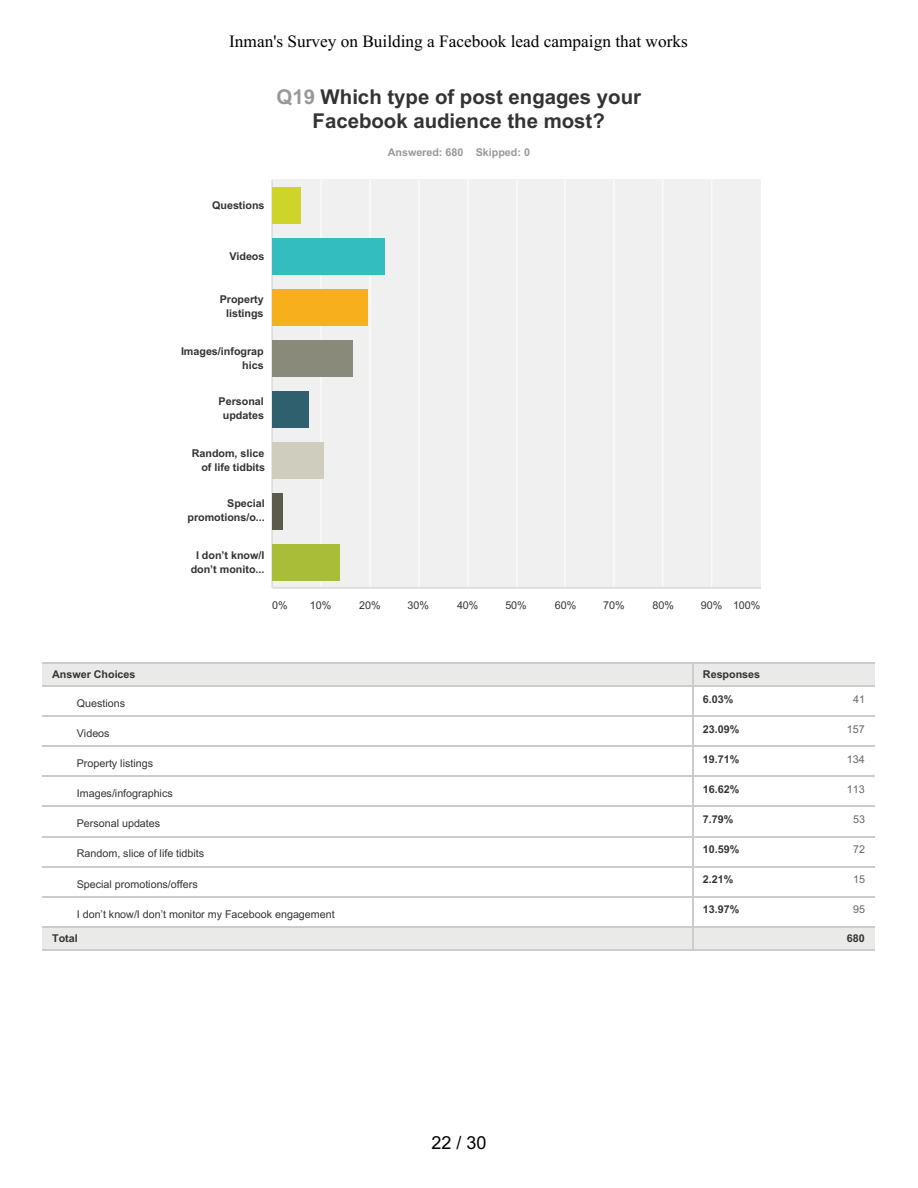
<style>
.page{position:relative;width:918px;height:1188px;background:#fff}
.page>*{position:absolute;margin:0;border:0;box-sizing:border-box;transform-origin:0 0}
.t1{font:700 20.4px/24.8px "Arial";letter-spacing:.005em;color:#333;text-align:center}
.t2{font:18px "Arial";color:#000}
.t3{font:17.25px "Times New Roman";letter-spacing:.005em;color:#000}
.t4{font:700 10.8px/14px "Arial";letter-spacing:.005em;color:#333;text-align:center}
.t5{font:10.8px "Arial";letter-spacing:.005em;color:#333}
.t6{font:700 10.8px "Arial";letter-spacing:.005em;color:#999}
.t7{font:10.8px "Arial";letter-spacing:.005em;color:#666}
.s1{color:#999}
</style>
<div class="page">
<div style="left:42px;top:662px;width:650px;height:24px;background:#eaeae8"></div>
<div style="left:692px;top:662px;width:183px;height:24px;background:#eaeae8"></div>
<div style="left:42px;top:926px;width:650px;height:24px;background:#eaeae8"></div>
<div style="left:692px;top:926px;width:183px;height:24px;background:#eaeae8"></div>
<hr style="left:42px;top:662px;width:651px;height:1px;background:#ccc">
<hr style="left:692px;top:662px;width:183px;height:1px;background:#ccc">
<hr style="left:42px;top:686px;width:651px;height:1px;background:#ccc">
<hr style="left:692px;top:686px;width:183px;height:1px;background:#ccc">
<hr style="left:42px;top:950px;width:651px;height:1px;background:#ccc">
<hr style="left:692px;top:950px;width:183px;height:1px;background:#ccc">
<svg style="left:692px;top:663px;width:1px;height:23px"></svg>
<hr style="left:692px;top:686px;width:1px;height:31px;background:#ccc">
<hr style="left:42px;top:716px;width:651px;height:1px;background:#ccc">
<hr style="left:692px;top:716px;width:183px;height:1px;background:#ccc">
<hr style="left:692px;top:716px;width:1px;height:31px;background:#ccc">
<hr style="left:42px;top:746px;width:651px;height:1px;background:#ccc">
<hr style="left:692px;top:746px;width:183px;height:1px;background:#ccc">
<hr style="left:692px;top:746px;width:1px;height:31px;background:#ccc">
<hr style="left:42px;top:776px;width:651px;height:1px;background:#ccc">
<hr style="left:692px;top:776px;width:183px;height:1px;background:#ccc">
<hr style="left:692px;top:776px;width:1px;height:31px;background:#ccc">
<hr style="left:42px;top:806px;width:651px;height:1px;background:#ccc">
<hr style="left:692px;top:806px;width:183px;height:1px;background:#ccc">
<hr style="left:692px;top:806px;width:1px;height:31px;background:#ccc">
<hr style="left:42px;top:836px;width:651px;height:1px;background:#ccc">
<hr style="left:692px;top:836px;width:183px;height:1px;background:#ccc">
<hr style="left:692px;top:836px;width:1px;height:31px;background:#ccc">
<hr style="left:42px;top:866px;width:651px;height:1px;background:#ccc">
<hr style="left:692px;top:866px;width:183px;height:1px;background:#ccc">
<hr style="left:692px;top:866px;width:1px;height:31px;background:#ccc">
<hr style="left:42px;top:896px;width:651px;height:1px;background:#ccc">
<hr style="left:692px;top:896px;width:183px;height:1px;background:#ccc">
<hr style="left:692px;top:896px;width:1px;height:31px;background:#ccc">
<hr style="left:42px;top:926px;width:651px;height:1px;background:#ccc">
<hr style="left:692px;top:926px;width:183px;height:1px;background:#ccc">
<svg style="left:692px;top:927px;width:1px;height:23px"></svg>
<div style="left:273px;top:180px;width:488px;height:408px;background:#f0f0f0"></div>
<hr style="left:321px;top:180px;width:1px;height:408px;background:#fff">
<hr style="left:370px;top:180px;width:1px;height:408px;background:#fff">
<hr style="left:418px;top:180px;width:1px;height:408px;background:#fff">
<hr style="left:467px;top:180px;width:1px;height:408px;background:#fff">
<hr style="left:516px;top:180px;width:1px;height:408px;background:#fff">
<hr style="left:564px;top:180px;width:1px;height:408px;background:#fff">
<hr style="left:613px;top:180px;width:1px;height:408px;background:#fff">
<hr style="left:662px;top:180px;width:1px;height:408px;background:#fff">
<hr style="left:711px;top:180px;width:1px;height:408px;background:#fff">
<hr style="left:272px;top:180px;width:1px;height:408px;background:#ccc">
<hr style="left:273px;top:587px;width:488px;height:2px;background:#dedede">
<div style="left:273px;top:187px;width:28px;height:37px;background:#ced428"></div>
<div style="left:273px;top:238px;width:112px;height:37px;background:#33bdbf"></div>
<div style="left:273px;top:289px;width:94px;height:37px;background:#f7af1c"></div>
<div style="left:273px;top:340px;width:80px;height:37px;background:#898a7a"></div>
<div style="left:273px;top:391px;width:36px;height:37px;background:#2f606e"></div>
<div style="left:273px;top:442px;width:51px;height:37px;background:#cfcdbe"></div>
<div style="left:273px;top:493px;width:10px;height:37px;background:#5b5a4b"></div>
<div style="left:273px;top:544px;width:67px;height:37px;background:#a9bd38"></div>
<h3 class="t3" style="left:229px;top:32px;width:460px">Inman's Survey on Building a Facebook lead campaign that works</h3>
<h1 class="t1" style="left:277px;top:84px;width:366px"><span class="s1">Q19</span> Which type of post engages your<br>Facebook audience the most?</h1>
<p class="t6" style="left:388px;top:146px;width:144px">Answered: 680 Skipped: 0</p>
<p class="t4" style="left:212px;top:198px;width:54px">Questions</p>
<p class="t4" style="left:229px;top:250px;width:37px">Videos</p>
<p class="t4" style="left:220px;top:293px;width:46px">Property listings</p>
<p class="t4" style="left:181px;top:344px;width:84px;text-align:right">Images/infograp hics</p>
<p class="t4" style="left:219px;top:395px;width:47px">Personal updates</p>
<p class="t4" style="left:192px;top:446px;width:75px;text-align:right">Random, slice of life tidbits</p>
<p class="t4" style="left:187px;top:497px;width:79px;text-align:right">Special promotions/o...</p>
<p class="t4" style="left:191px;top:548px;width:75px">I don’t know/I don’t monito...</p>
<p class="t5" style="left:272px;top:600px;width:17px">0%</p>
<p class="t5" style="left:310px;top:600px;width:23px">10%</p>
<p class="t5" style="left:359px;top:600px;width:23px">20%</p>
<p class="t5" style="left:408px;top:600px;width:23px">30%</p>
<p class="t5" style="left:457px;top:600px;width:23px">40%</p>
<p class="t5" style="left:505px;top:600px;width:23px">50%</p>
<p class="t5" style="left:555px;top:600px;width:23px">60%</p>
<p class="t5" style="left:603px;top:600px;width:23px">70%</p>
<p class="t5" style="left:652px;top:600px;width:23px">80%</p>
<p class="t5" style="left:701px;top:600px;width:61px">90% 100%</p>
<p class="t4" style="left:52px;top:667px;width:85px">Answer Choices</p>
<p class="t4" style="left:703px;top:667px;width:59px">Responses</p>
<p class="t5" style="left:77px;top:697px;width:50px">Questions</p>
<p class="t5" style="left:77px;top:727px;width:34px">Videos</p>
<p class="t5" style="left:77px;top:757px;width:78px">Property listings</p>
<p class="t5" style="left:77px;top:788px;width:97px">Images/infographics</p>
<p class="t5" style="left:77px;top:818px;width:85px">Personal updates</p>
<p class="t5" style="left:77px;top:848px;width:129px">Random, slice of life tidbits</p>
<p class="t5" style="left:77px;top:878px;width:122px">Special promotions/offers</p>
<p class="t5" style="left:77px;top:908px;width:259px">I don’t know/I don’t monitor my Facebook engagement</p>
<p class="t4" style="left:703px;top:692px;width:32px">6.03%</p>
<p class="t7" style="left:853px;top:693px;width:13px">41</p>
<p class="t4" style="left:703px;top:722px;width:38px">23.09%</p>
<p class="t7" style="left:847px;top:723px;width:19px">157</p>
<p class="t4" style="left:703px;top:752px;width:38px">19.71%</p>
<p class="t7" style="left:847px;top:753px;width:19px">134</p>
<p class="t4" style="left:703px;top:782px;width:38px">16.62%</p>
<p class="t7" style="left:847px;top:783px;width:19px">113</p>
<p class="t4" style="left:703px;top:812px;width:32px">7.79%</p>
<p class="t7" style="left:853px;top:813px;width:13px">53</p>
<p class="t4" style="left:703px;top:842px;width:38px">10.59%</p>
<p class="t7" style="left:853px;top:843px;width:13px">72</p>
<p class="t4" style="left:703px;top:873px;width:32px">2.21%</p>
<p class="t7" style="left:853px;top:873px;width:13px">15</p>
<p class="t4" style="left:703px;top:903px;width:38px">13.97%</p>
<p class="t7" style="left:853px;top:904px;width:13px">95</p>
<p class="t4" style="left:52px;top:932px;width:27px">Total</p>
<p class="t4" style="left:847px;top:932px;width:19px">680</p>
<h2 class="t2" style="left:431px;top:1133px;width:56px">22 / 30</h2>
</div>
